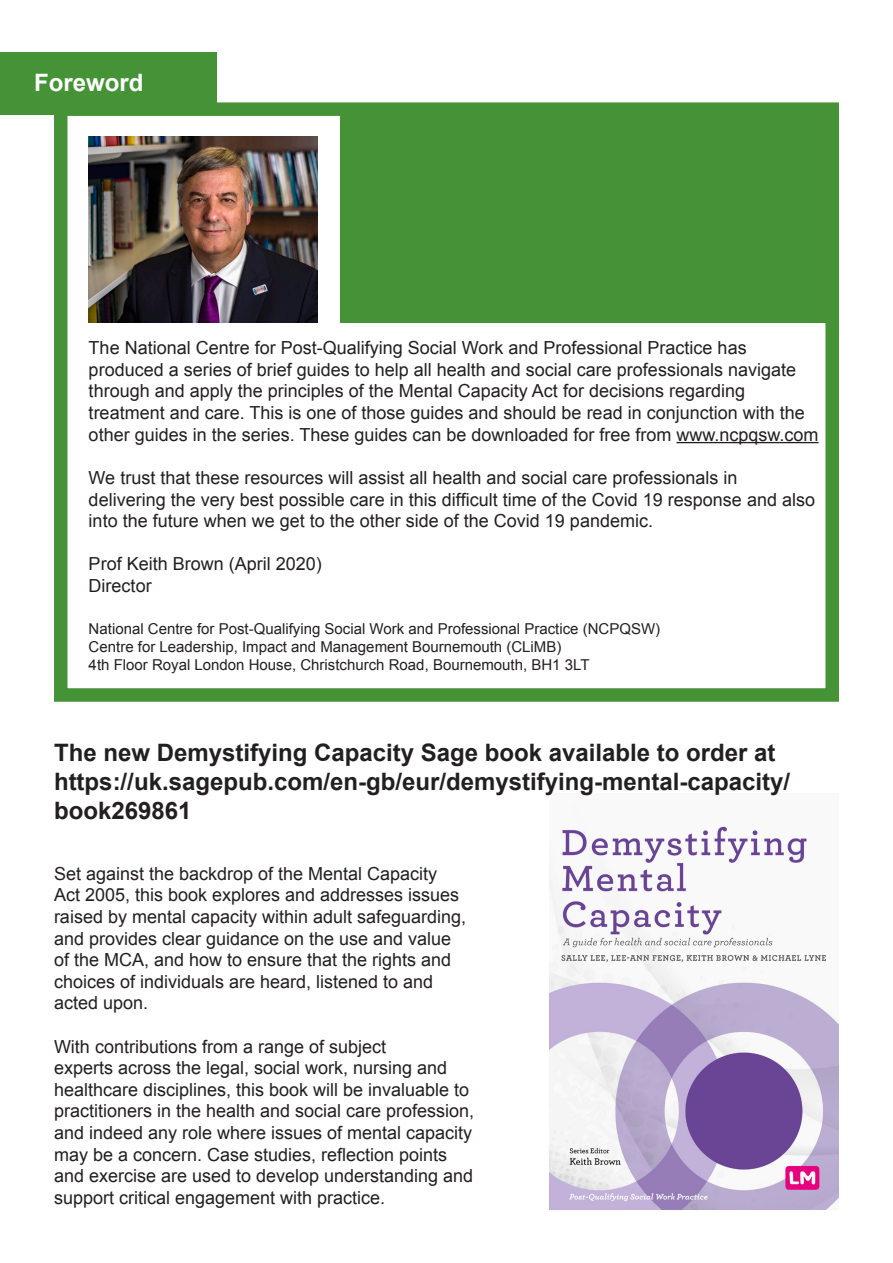
<style>
.page{position:relative;width:893px;height:1263px;background:#fff}
.page>*{position:absolute;margin:0;border:0;box-sizing:border-box;transform-origin:0 0}
.Page_Headings{font:700 24px/28.8px "Arial";color:#231f20}
.Page_Headings-2{font:700 24px "Arial";color:#fff}
.t1{font:18px/21.6px "Arial";color:#231f20}
.t2{font:15px "Arial";color:#231f20}
</style>
<div class="page">
<div style="left:0;top:52px;width:217px;height:62px;background:#459336"></div>
<div style="left:54px;top:102px;width:785px;height:600px;border:14px solid #459336"></div>
<hr style="left:676px;top:442px;width:143px;height:1px;background:#231f20">
<img style="left:550px;top:826px;width:289px;height:383px">
<img style="left:89px;top:137px;width:229px;height:185px">
<div style="left:341px;top:110px;width:498px;height:213px;background:#459336"></div>
<p class="Page_Headings-2" style="left:34px;top:67px;width:111px">Foreword</p>
<p class="t1" style="left:89px;top:337px;width:731px">The National Centre for Post-Qualifying Social Work and Professional Practice has produced a series of brief guides to help all health and social care professionals navigate through and apply the principles of the Mental Capacity Act for decisions regarding treatment and care. This is one of those guides and should be read in conjunction with the other guides in the series. These guides can be downloaded for free from www.ncpqsw.com</p>
<p class="t1" style="left:89px;top:467px;width:728px">We trust that these resources will assist all health and social care professionals in delivering the very best possible care in this difficult time of the Covid 19 response and also into the future when we get to the other side of the Covid 19 pandemic.</p>
<p class="t1" style="left:89px;top:553px;width:235px">Prof Keith Brown (April 2020)</p>
<p class="t1" style="left:89px;top:575px;width:64px">Director</p>
<p class="t2" style="left:89px;top:619px;width:573px">National Centre for Post-Qualifying Social Work and Professional Practice (NCPQSW)</p>
<p class="t2" style="left:89px;top:637px;width:474px">Centre for Leadership, Impact and Management Bournemouth (CLiMB)</p>
<p class="t2" style="left:89px;top:655px;width:502px">4th Floor Royal London House, Christchurch Road, Bournemouth, BH1 3LT</p>
<p class="Page_Headings" style="left:54px;top:739px;width:738px">The new Demystifying Capacity Sage book available to order at https://uk.sagepub.com/en-gb/eur/demystifying-mental-capacity/ book269861</p>
<p class="t1" style="left:54px;top:863px;width:414px">Set against the backdrop of the Mental Capacity Act 2005, this book explores and addresses issues raised by mental capacity within adult safeguarding, and provides clear guidance on the use and value of the MCA, and how to ensure that the rights and choices of individuals are heard, listened to and acted upon.</p>
<p class="t1" style="left:54px;top:1035px;width:422px">With contributions from a range of subject<br>experts across the legal, social work, nursing and healthcare disciplines, this book will be invaluable to practitioners in the health and social care profession, and indeed any role where issues of mental capacity may be a concern. Case studies, reflection points and exercise are used to develop understanding and support critical engagement with practice.</p>
</div>
